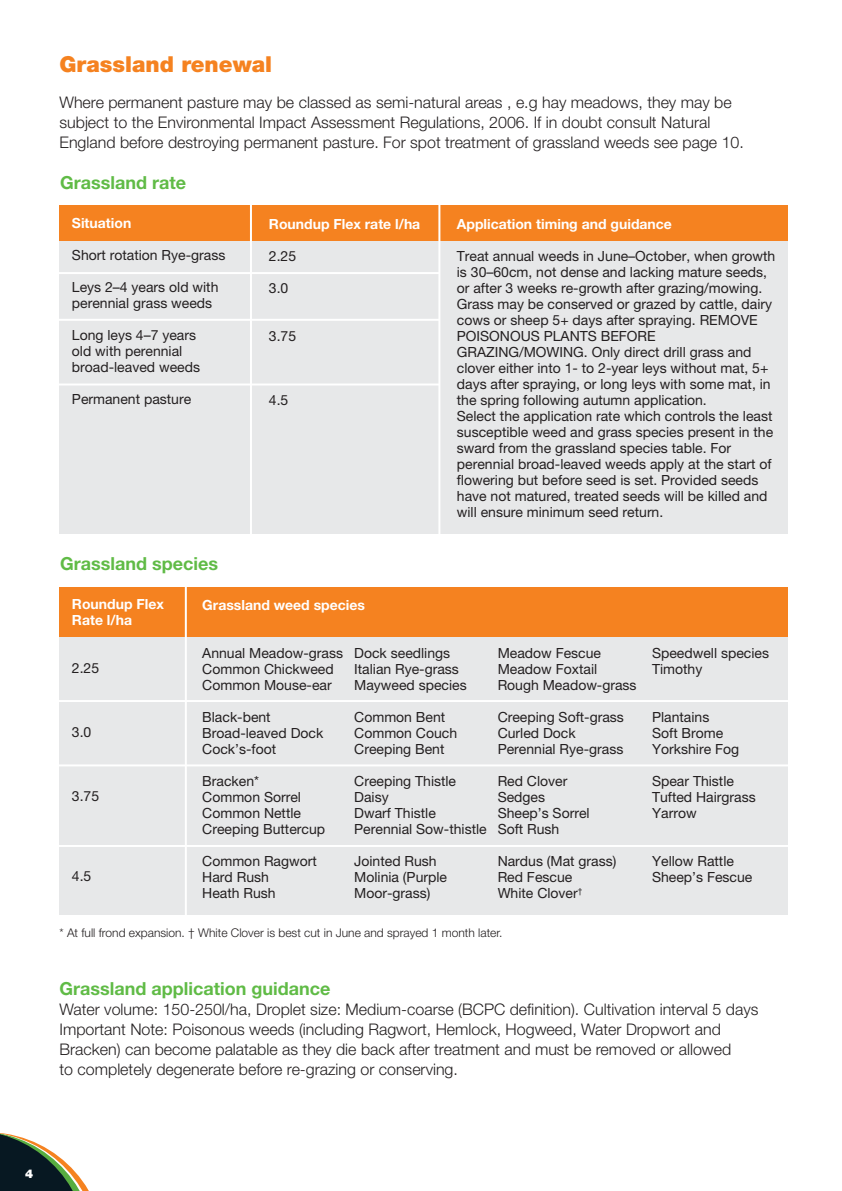
<style>
.page{position:relative;width:842px;height:1191px;background:#fff}
.page>*{position:absolute;margin:0;border:0;box-sizing:border-box;transform-origin:0 0}
.t1{font:900 22px "Helvetica Neue LT Pro";color:#f58220}
.t2{font:700 18px "Helvetica Neue LT Pro";color:#60bb46}
.t3{font:300 16px/20px "Helvetica Neue LT Pro";color:#231f20}
.t4{font:14px/16px "Helvetica Neue LT Pro";color:#231f20}
.t5{font:700 14px/16px "Helvetica Neue LT Pro";color:#fff}
.t6{font:300 12px "Helvetica Neue LT Pro";color:#231f20}
.t7{font:900 12px "Helvetica Neue LT Pro";color:#fff}
</style>
<div class="page">
<svg style="left:0;top:1133px;width:89px;height:58px"></svg>
<div style="left:60px;top:234px;width:728px;height:300px;background:#e7e8e9"></div>
<div style="left:60px;top:206px;width:728px;height:35px;background:#f58220"></div>
<hr style="left:438px;top:200px;width:2px;height:342px;background:#fff">
<hr style="left:250px;top:200px;width:2px;height:338px;background:#fff">
<hr style="left:57px;top:272px;width:382px;height:2px;background:#fff">
<hr style="left:57px;top:319px;width:382px;height:2px;background:#fff">
<hr style="left:57px;top:383px;width:382px;height:2px;background:#fff">
<div style="left:60px;top:615px;width:728px;height:299px;background:#e7e8e9"></div>
<div style="left:60px;top:586px;width:728px;height:50px;background:#f58220"></div>
<hr style="left:185px;top:581px;width:2px;height:337px;background:#fff">
<hr style="left:57px;top:700px;width:747px;height:2px;background:#fff">
<hr style="left:57px;top:764px;width:738px;height:2px;background:#fff">
<hr style="left:57px;top:845px;width:738px;height:2px;background:#fff">
<h1 class="t1" style="left:60px;top:57px;width:214px">Grassland renewal</h1>
<p class="t3" style="left:60px;top:94px;width:686px">Where permanent pasture may be classed as semi-natural areas , e.g hay meadows, they may be subject to the Environmental Impact Assessment Regulations, 2006. If in doubt consult Natural<br>England before destroying permanent pasture. For spot treatment of grassland weeds see page 10.</p>
<p class="t2" style="left:60px;top:176px;width:127px">Grassland rate</p>
<p class="t5" style="left:72px;top:216px;width:61px">Situation</p>
<p class="t4" style="left:72px;top:248px;width:155px">Short rotation Rye-grass</p>
<p class="t4" style="left:72px;top:280px;width:148px">Leys 2–4 years old with perennial grass weeds</p>
<p class="t4" style="left:72px;top:328px;width:130px">Long leys 4–7 years old with perennial broad-leaved weeds</p>
<p class="t4" style="left:72px;top:392px;width:121px">Permanent pasture</p>
<p class="t2" style="left:60px;top:557px;width:159px">Grassland species</p>
<p class="t5" style="left:269px;top:217px;width:153px">Roundup Flex rate l/ha</p>
<p class="t4" style="left:269px;top:250px;width:29px">2.25</p>
<p class="t4" style="left:269px;top:282px;width:21px">3.0</p>
<p class="t4" style="left:269px;top:330px;width:29px">3.75</p>
<p class="t4" style="left:269px;top:394px;width:21px">4.5</p>
<p class="t5" style="left:457px;top:217px;width:217px">Application timing and guidance</p>
<p class="t4" style="left:457px;top:250px;width:320px">Treat annual weeds in June–October, when growth is 30–60cm, not dense and lacking mature seeds, or after 3 weeks re-growth after grazing/mowing.<br>Grass may be conserved or grazed by cattle, dairy cows or sheep 5+ days after spraying. REMOVE POISONOUS PLANTS BEFORE GRAZING/MOWING. Only direct drill grass and clover either into 1- to 2-year leys without mat, 5+ days after spraying, or long leys with some mat, in the spring following autumn application.<br>Select the application rate which controls the least susceptible weed and grass species present in the sward from the grassland species table. For perennial broad-leaved weeds apply at the start of flowering but before seed is set. Provided seeds have not matured, treated seeds will be killed and will ensure minimum seed return.</p>
<p class="t5" style="left:72px;top:597px;width:94px">Roundup Flex<br>Rate l/ha</p>
<p class="t4" style="left:72px;top:661px;width:29px">2.25</p>
<p class="t4" style="left:72px;top:725px;width:21px">3.0</p>
<p class="t4" style="left:72px;top:789px;width:29px">3.75</p>
<p class="t4" style="left:72px;top:869px;width:21px">4.5</p>
<p class="t5" style="left:202px;top:598px;width:164px">Grassland weed species</p>
<p class="t4" style="left:202px;top:646px;width:249px">Annual Meadow-grass Dock seedlings</p>
<p class="t4" style="left:498px;top:646px;width:105px">Meadow Fescue</p>
<p class="t4" style="left:652px;top:646px;width:118px">Speedwell species</p>
<p class="t4" style="left:202px;top:662px;width:133px">Common Chickweed</p>
<p class="t4" style="left:354px;top:662px;width:106px">Italian Rye-grass</p>
<p class="t4" style="left:498px;top:662px;width:101px">Meadow Foxtail</p>
<p class="t4" style="left:652px;top:662px;width:52px">Timothy</p>
<p class="t4" style="left:202px;top:678px;width:131px">Common Mouse-ear</p>
<p class="t4" style="left:354px;top:678px;width:114px">Mayweed species</p>
<p class="t4" style="left:498px;top:678px;width:140px">Rough Meadow-grass</p>
<p class="t4" style="left:202px;top:710px;width:70px">Black-bent</p>
<p class="t4" style="left:354px;top:710px;width:93px">Common Bent</p>
<p class="t4" style="left:498px;top:710px;width:128px">Creeping Soft-grass</p>
<p class="t4" style="left:652px;top:710px;width:59px">Plantains</p>
<p class="t4" style="left:202px;top:726px;width:123px">Broad-leaved Dock</p>
<p class="t4" style="left:354px;top:726px;width:104px">Common Couch</p>
<p class="t4" style="left:498px;top:726px;width:80px">Curled Dock</p>
<p class="t4" style="left:652px;top:726px;width:73px">Soft Brome</p>
<p class="t4" style="left:202px;top:742px;width:75px">Cock’s-foot</p>
<p class="t4" style="left:354px;top:742px;width:92px">Creeping Bent</p>
<p class="t4" style="left:498px;top:742px;width:127px">Perennial Rye-grass</p>
<p class="t4" style="left:652px;top:742px;width:89px">Yorkshire Fog</p>
<p class="t4" style="left:202px;top:774px;width:58px">Bracken*</p>
<p class="t4" style="left:354px;top:774px;width:103px">Creeping Thistle</p>
<p class="t4" style="left:498px;top:774px;width:71px">Red Clover</p>
<p class="t4" style="left:652px;top:774px;width:83px">Spear Thistle</p>
<p class="t4" style="left:202px;top:790px;width:100px">Common Sorrel</p>
<p class="t4" style="left:354px;top:790px;width:36px">Daisy</p>
<p class="t4" style="left:498px;top:790px;width:49px">Sedges</p>
<p class="t4" style="left:652px;top:790px;width:105px">Tufted Hairgrass</p>
<p class="t4" style="left:202px;top:806px;width:100px">Common Nettle</p>
<p class="t4" style="left:354px;top:806px;width:83px">Dwarf Thistle</p>
<p class="t4" style="left:498px;top:806px;width:94px">Sheep’s Sorrel</p>
<p class="t4" style="left:652px;top:806px;width:46px">Yarrow</p>
<p class="t4" style="left:202px;top:822px;width:124px">Creeping Buttercup</p>
<p class="t4" style="left:354px;top:822px;width:207px">Perennial Sow-thistle Soft Rush</p>
<p class="t4" style="left:202px;top:854px;width:116px">Common Ragwort</p>
<p class="t4" style="left:354px;top:854px;width:84px">Jointed Rush</p>
<p class="t4" style="left:498px;top:854px;width:120px">Nardus (Mat grass)</p>
<p class="t4" style="left:652px;top:854px;width:83px">Yellow Rattle</p>
<p class="t4" style="left:202px;top:870px;width:68px">Hard Rush</p>
<p class="t4" style="left:354px;top:870px;width:94px">Molinia (Purple</p>
<p class="t4" style="left:498px;top:870px;width:76px">Red Fescue</p>
<p class="t4" style="left:652px;top:870px;width:102px">Sheep’s Fescue</p>
<p class="t4" style="left:202px;top:886px;width:75px">Heath Rush</p>
<p class="t4" style="left:354px;top:886px;width:78px">Moor-grass)</p>
<p class="t4" style="left:498px;top:886px;width:86px">White Clover<sup>†</sup></p>
<p class="t6" style="left:60px;top:928px;width:444px">* At full frond expansion. † White Clover is best cut in June and sprayed 1 month later.</p>
<p class="t2" style="left:60px;top:982px;width:272px">Grassland application guidance</p>
<p class="t3" style="left:60px;top:1001px;width:700px">Water volume: 150-250l/ha, Droplet size: Medium-coarse (BCPC definition). Cultivation interval 5 days Important Note: Poisonous weeds (including Ragwort, Hemlock, Hogweed, Water Dropwort and Bracken) can become palatable as they die back after treatment and must be removed or allowed<br>to completely degenerate before re-grazing or conserving.</p>
<p class="t7" style="left:25px;top:1169px;width:10px">4</p>
</div>
